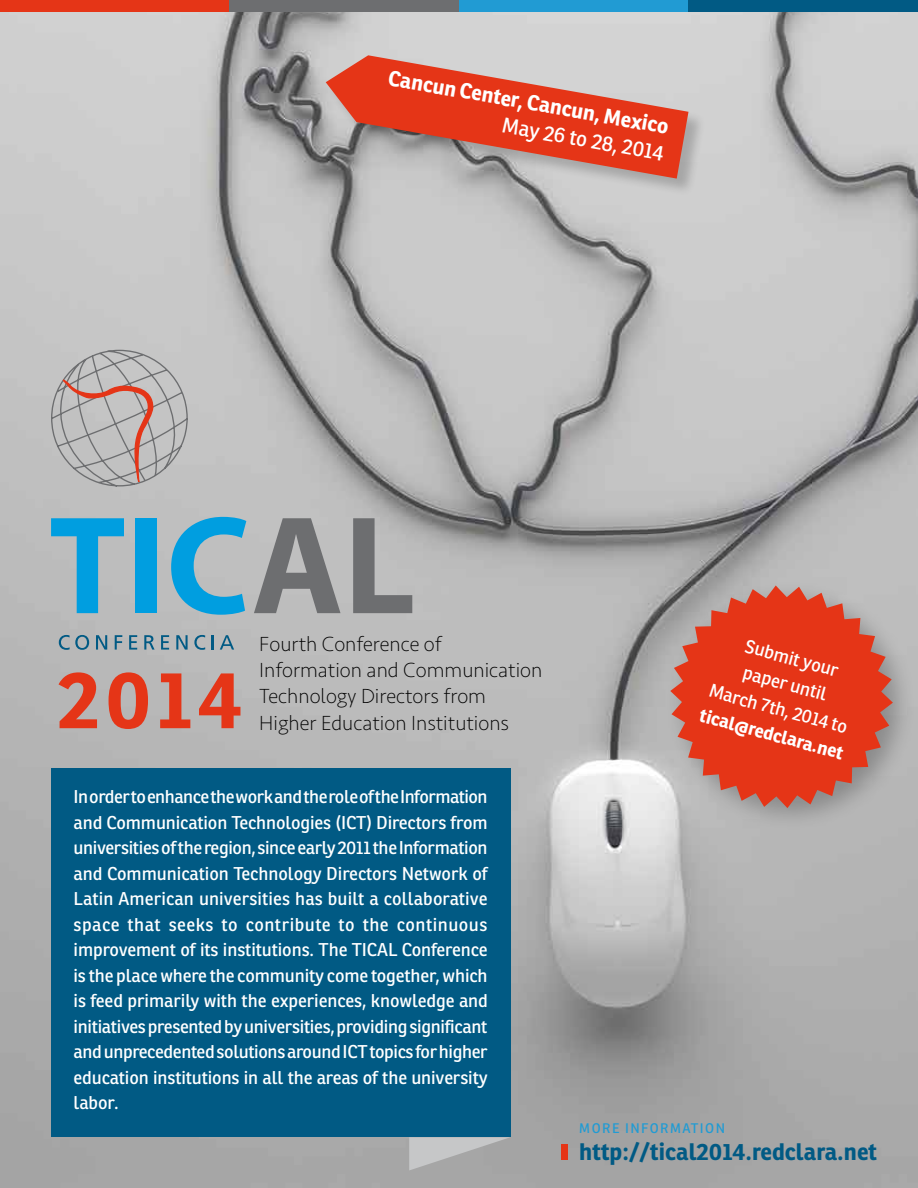
<style>
.page{position:relative;width:918px;height:1188px;background:#fff}
.page>*{position:absolute;margin:0;border:0;box-sizing:border-box;transform-origin:0 0}
.t1{font:700 23.25px "Ronnia";color:#015a84}
.t2{font:200 21.15px/26.1px "Seravek";color:#000}
.t3{font:700 21px "Ronnia";color:#fff}
.t4{font:21px "Ronnia";color:#fff}
.t5{font:18.45px/26.1px "Ronnia";color:#fff;text-align:center}
.t6{font:700 18.45px "Ronnia";color:#fff}
.t7{font:18px/25.5px "Ronnia";letter-spacing:-.01em;color:#fff;text-align:justify}
.t8{font:13.5px "Ronnia";color:#219bd3}
</style>
<div class="page">
<img style="left:0;top:12px;width:918px;height:1176px">
<svg style="left:44px;top:349px;width:151px;height:155px;background:#bbb5b5"></svg>
<svg style="left:51px;top:518px;width:73px;height:95px;background:#6bafcb"></svg>
<div style="left:136px;top:518px;width:21px;height:95px;background:#009ee0"></div>
<svg style="left:171px;top:517px;width:75px;height:98px;background:#66afcd"></svg>
<svg style="left:254px;top:518px;width:87px;height:95px;background:#959596"></svg>
<svg style="left:353px;top:518px;width:59px;height:95px;background:#969697"></svg>
<svg style="left:59px;top:635px;width:30px;height:15px"></svg>
<svg style="left:96px;top:635px;width:11px;height:15px"></svg>
<svg style="left:115px;top:635px;width:7px;height:15px"></svg>
<svg style="left:129px;top:635px;width:8px;height:15px"></svg>
<svg style="left:144px;top:635px;width:11px;height:15px"></svg>
<svg style="left:161px;top:635px;width:8px;height:15px"></svg>
<svg style="left:176px;top:635px;width:12px;height:15px"></svg>
<svg style="left:194px;top:635px;width:11px;height:15px"></svg>
<svg style="left:212px;top:635px;width:2px;height:15px"></svg>
<svg style="left:220px;top:635px;width:14px;height:15px"></svg>
<svg style="left:59px;top:672px;width:181px;height:57px;background:#cb7d70"></svg>
<div style="left:561px;top:1144px;width:7px;height:16px;background:#e53517"></div>
<div style="left:325px;top:55px;width:379px;height:140px;background:#000;opacity:.2"></div>
<svg style="left:326px;top:55px;width:362px;height:124px;background:#c49e97"></svg>
<svg style="left:366px;top:67px;width:304px;height:96px;background:#d75f4a"></svg>
<div style="left:659px;top:575px;width:255px;height:255px;background:#000;opacity:.25"></div>
<svg style="left:670px;top:585px;width:223px;height:223px;background:#d45843"></svg>
<div style="left:51px;top:768px;width:459px;height:369px;background:#015a84"></div>
<svg style="left:409px;top:1137px;width:101px;height:33px;background:#b5b6b6"></svg>
<div style="left:0;top:0;width:230px;height:12px;background:#e53517"></div>
<div style="left:230px;top:0;width:229px;height:12px;background:#6d6e70"></div>
<div style="left:459px;top:0;width:229px;height:12px;background:#219bd3"></div>
<div style="left:688px;top:0;width:230px;height:12px;background:#015a84"></div>
<p class="t3" style="left:391px;top:64px;width:289px;rotate:10deg">Cancun Center, Cancun, Mexico</p>
<p class="t4" style="left:505px;top:112px;width:165px;rotate:10deg">May 26 to 28, 2014</p>
<p class="t2" style="left:259px;top:631px;width:285px">Fourth Conference of<br>Information and Communication<br>Technology Directors from<br>Higher Education Institutions</p>
<p class="t7" style="left:74px;top:784px;width:416px">I n order to enhance the work and the role of the I nformation and Communication Technologies (I CT) Directors from universities of the region, since early 2011 the I nformation and Communication Technology Directors N etwork of Latin American universities has built a collaborative space that seeks to contribute to the continuous improvement of its institutions. The TI CAL Conference is the place where the community come together, which is feed primarily with the experiences, knowledge and initiatives presented by universities, providing significant and unprecedented solutions around ICT topics for higher education institutions in all the areas of the university labor.</p>
<p class="t5" style="left:727px;top:627px;width:144px;rotate:15deg">Submit your paper until<br>March 7th, 2014 to</p>
<p class="t6" style="left:703px;top:703px;width:149px;rotate:15deg">tical@redclara.net</p>
<p class="t8" style="left:579px;top:1120px;width:147px">More information</p>
<p class="t1" style="left:579px;top:1137px;width:299px">http://tical2014.redclara.net</p>
</div>
